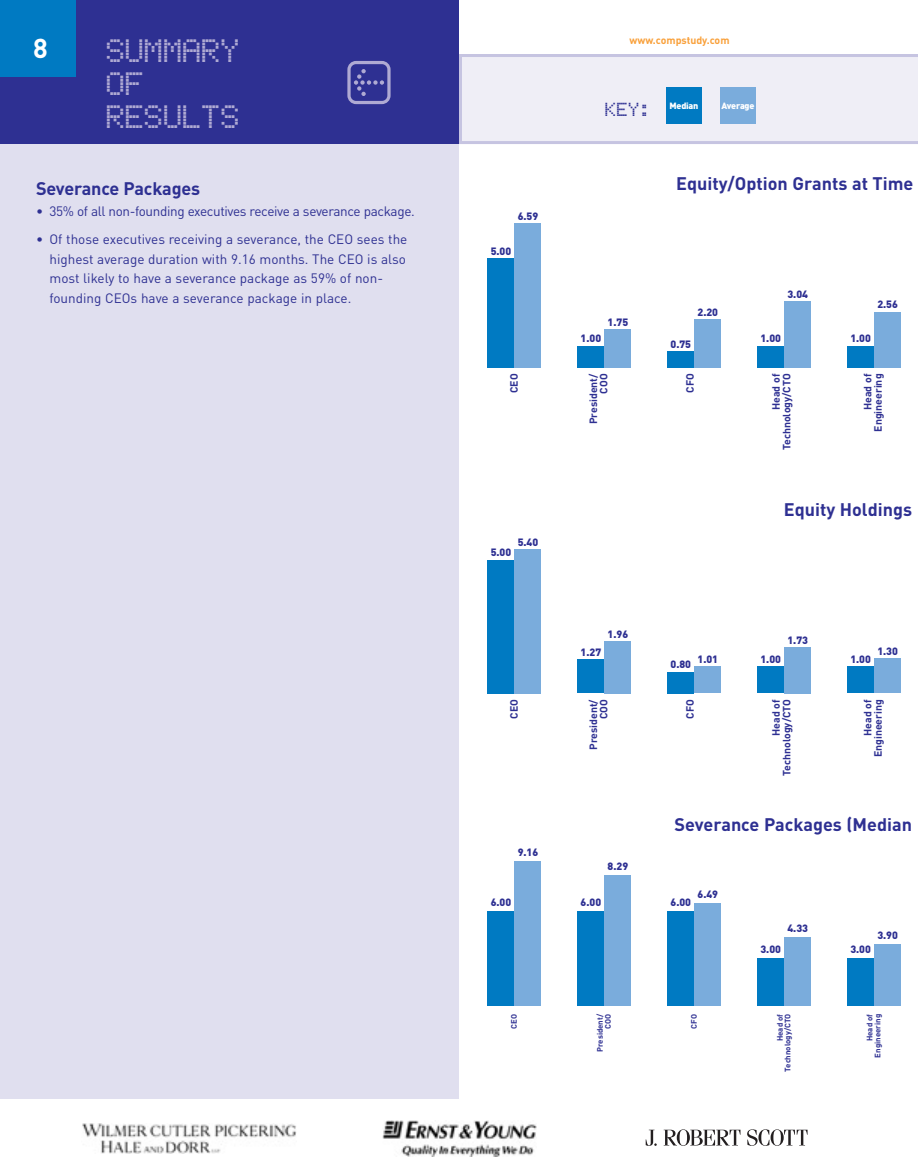
<style>
.page{position:relative;width:918px;height:1175px;background:#fff}
.page>*{position:absolute;margin:0;border:0;box-sizing:border-box;transform-origin:0 0}
.t1{font:54px "Button Bonus Rounded Positive";color:#afaad3}
.t2{font:36px/33px "Bubbledot ICG Fine Pos";letter-spacing:-.02em;color:#afaad3}
.t3{font:700 27px "DIN";color:#fff}
.t4{font:21px "Bubbledot ICG Fine Pos";color:#2e3092}
.t5{font:700 18px "DIN";color:#2e3092}
.t6{font:13.5px/19.5px "DIN";color:#2e3092}
.t7{font:13.5px "DIN";letter-spacing:-.025em;color:#2e3092}
.t8{font:900 10.5px "DIN";color:#2e3092}
.t9{font:700 10.5px/10.5px "DIN";color:#2e3092;text-align:right}
.t10{font:700 10.5px "DIN";color:#f9a03a}
.t11{font:900 9px "DIN";letter-spacing:-.03em;color:#fff}
.t12{font:700 7.8px/7.8px "DIN";color:#2e3092;text-align:right}
</style>
<div class="page">
<svg style="left:459px;top:54px;width:459px;height:90px;background:#eaeaf4"></svg>
<div style="left:0;top:18px;width:459px;height:1080px;background:#e0dfef"></div>
<div style="left:0;top:0;width:459px;height:144px;background:#2e3092"></div>
<div style="left:0;top:0;width:76px;height:76px;background:#007ac2"></div>
<img style="left:82px;top:1123px;width:215px;height:30px">
<img style="left:382px;top:1120px;width:155px;height:37px">
<svg style="left:646px;top:1129px;width:11px;height:16px"></svg>
<svg style="left:664px;top:1129px;width:76px;height:16px"></svg>
<svg style="left:747px;top:1129px;width:61px;height:16px"></svg>
<div style="left:488px;top:911px;width:26px;height:94px;background:#007ac2"></div>
<div style="left:514px;top:861px;width:28px;height:144px;background:#7aacdc"></div>
<div style="left:577px;top:911px;width:27px;height:94px;background:#007ac2"></div>
<div style="left:604px;top:875px;width:27px;height:130px;background:#7aacdc"></div>
<div style="left:667px;top:911px;width:27px;height:94px;background:#007ac2"></div>
<div style="left:694px;top:903px;width:27px;height:102px;background:#7aacdc"></div>
<div style="left:757px;top:958px;width:27px;height:47px;background:#007ac2"></div>
<div style="left:784px;top:937px;width:27px;height:68px;background:#7aacdc"></div>
<div style="left:847px;top:958px;width:27px;height:47px;background:#007ac2"></div>
<div style="left:874px;top:944px;width:27px;height:61px;background:#7aacdc"></div>
<div style="left:720px;top:88px;width:36px;height:36px;background:#7aacdc"></div>
<div style="left:666px;top:88px;width:36px;height:36px;background:#007ac2"></div>
<div style="left:514px;top:224px;width:28px;height:144px;background:#7aacdc"></div>
<div style="left:488px;top:258px;width:26px;height:110px;background:#007ac2"></div>
<div style="left:874px;top:312px;width:27px;height:56px;background:#7aacdc"></div>
<div style="left:847px;top:346px;width:27px;height:22px;background:#007ac2"></div>
<div style="left:784px;top:301px;width:27px;height:67px;background:#7aacdc"></div>
<div style="left:757px;top:346px;width:27px;height:22px;background:#007ac2"></div>
<div style="left:694px;top:319px;width:27px;height:49px;background:#7aacdc"></div>
<div style="left:667px;top:351px;width:27px;height:17px;background:#007ac2"></div>
<div style="left:604px;top:329px;width:27px;height:39px;background:#7aacdc"></div>
<div style="left:577px;top:346px;width:27px;height:22px;background:#007ac2"></div>
<div style="left:514px;top:549px;width:28px;height:144px;background:#7aacdc"></div>
<div style="left:488px;top:560px;width:26px;height:133px;background:#007ac2"></div>
<div style="left:874px;top:658px;width:27px;height:35px;background:#7aacdc"></div>
<div style="left:847px;top:666px;width:27px;height:27px;background:#007ac2"></div>
<div style="left:784px;top:647px;width:27px;height:46px;background:#7aacdc"></div>
<div style="left:757px;top:666px;width:27px;height:27px;background:#007ac2"></div>
<div style="left:694px;top:666px;width:27px;height:27px;background:#7aacdc"></div>
<div style="left:667px;top:672px;width:27px;height:21px;background:#007ac2"></div>
<div style="left:604px;top:641px;width:27px;height:52px;background:#7aacdc"></div>
<div style="left:577px;top:659px;width:27px;height:34px;background:#007ac2"></div>
<h3 class="t3" style="left:33px;top:38px;width:16px">8</h3>
<p class="t10" style="left:629px;top:37px;width:102px">www.compstudy.com</p>
<h1 class="t1" style="left:342px;top:61px;width:55px">B</h1>
<h2 class="t2" style="left:105px;top:37px;width:136px">SUMMARY<br>OF<br>RESULTS</h2>
<h3 class="t4" style="left:605px;top:102px;width:48px">KEY:</h3>
<p class="t11" style="left:670px;top:102px;width:30px">Median</p>
<p class="t11" style="left:722px;top:102px;width:34px">Average</p>
<h3 class="t5" style="left:36px;top:182px;width:166px">Severance Packages</h3>
<p class="t7" style="left:36px;top:206px;width:380px">• 35% of all non-founding executives receive a severance package.</p>
<p class="t6" style="left:50px;top:231px;width:359px;text-indent:-14px">• Of those executives receiving a severance, the CEO sees the highest average duration with 9.16 months. The CEO is also most likely to have a severance package as 59% of non&shy;founding CEOs have a severance package in place.</p>
<p class="t8" style="left:518px;top:213px;width:22px">6.59</p>
<p class="t8" style="left:491px;top:247px;width:22px">5.00</p>
<p class="t8" style="left:608px;top:318px;width:22px">1.75</p>
<p class="t8" style="left:581px;top:335px;width:22px">1.00</p>
<h3 class="t5" style="left:676px;top:177px;width:239px">Equity/Option Grants at Time</h3>
<p class="t8" style="left:698px;top:308px;width:22px">2.20</p>
<p class="t8" style="left:671px;top:340px;width:22px">0.75</p>
<p class="t8" style="left:787px;top:290px;width:22px">3.04</p>
<p class="t8" style="left:760px;top:335px;width:22px">1.00</p>
<p class="t8" style="left:877px;top:301px;width:22px">2.56</p>
<p class="t8" style="left:850px;top:335px;width:22px">1.00</p>
<p class="t9" style="left:510px;top:393px;width:21px;rotate:-90deg">CEO</p>
<p class="t9" style="left:589px;top:424px;width:52px;rotate:-90deg">President/<br>COO</p>
<p class="t9" style="left:686px;top:393px;width:21px;rotate:-90deg">CFO</p>
<p class="t9" style="left:863px;top:432px;width:60px;rotate:-90deg">Head of<br>Engineering</p>
<p class="t9" style="left:772px;top:450px;width:78px;rotate:-90deg">Head of<br>Technology/CTO</p>
<p class="t8" style="left:518px;top:538px;width:22px">5.40</p>
<p class="t8" style="left:491px;top:549px;width:22px">5.00</p>
<p class="t8" style="left:608px;top:630px;width:22px">1.96</p>
<p class="t8" style="left:581px;top:648px;width:22px">1.27</p>
<p class="t8" style="left:698px;top:655px;width:22px">1.01</p>
<p class="t8" style="left:671px;top:661px;width:22px">0.80</p>
<h3 class="t5" style="left:784px;top:503px;width:130px">Equity Holdings</h3>
<p class="t8" style="left:787px;top:636px;width:22px">1.73</p>
<p class="t8" style="left:760px;top:655px;width:22px">1.00</p>
<p class="t8" style="left:877px;top:647px;width:22px">1.30</p>
<p class="t8" style="left:850px;top:655px;width:22px">1.00</p>
<p class="t9" style="left:510px;top:719px;width:21px;rotate:-90deg">CEO</p>
<p class="t9" style="left:589px;top:750px;width:52px;rotate:-90deg">President/<br>COO</p>
<p class="t9" style="left:686px;top:718px;width:21px;rotate:-90deg">CFO</p>
<p class="t9" style="left:863px;top:757px;width:60px;rotate:-90deg">Head of<br>Engineering</p>
<p class="t9" style="left:772px;top:776px;width:78px;rotate:-90deg">Head of<br>Technology/CTO</p>
<p class="t8" style="left:518px;top:849px;width:22px">9.16</p>
<p class="t8" style="left:491px;top:898px;width:22px">6.00</p>
<p class="t8" style="left:608px;top:862px;width:22px">8.29</p>
<p class="t8" style="left:581px;top:898px;width:22px">6.00</p>
<h3 class="t5" style="left:675px;top:818px;width:239px">Severance Packages (Median</h3>
<p class="t8" style="left:698px;top:890px;width:22px">6.49</p>
<p class="t8" style="left:671px;top:898px;width:22px">6.00</p>
<p class="t8" style="left:787px;top:924px;width:22px">4.33</p>
<p class="t8" style="left:760px;top:945px;width:22px">3.00</p>
<p class="t8" style="left:877px;top:931px;width:22px">3.90</p>
<p class="t8" style="left:850px;top:945px;width:22px">3.00</p>
<p class="t12" style="left:511px;top:1028px;width:16px;rotate:-90deg">CEO</p>
<p class="t12" style="left:597px;top:1052px;width:39px;rotate:-90deg">President/<br>COO</p>
<p class="t12" style="left:691px;top:1028px;width:16px;rotate:-90deg">CFO</p>
<p class="t12" style="left:777px;top:1071px;width:59px;rotate:-90deg">Head of<br>Technology/CTO</p>
<p class="t12" style="left:867px;top:1057px;width:45px;rotate:-90deg">Head of<br>Engineering</p>
</div>
